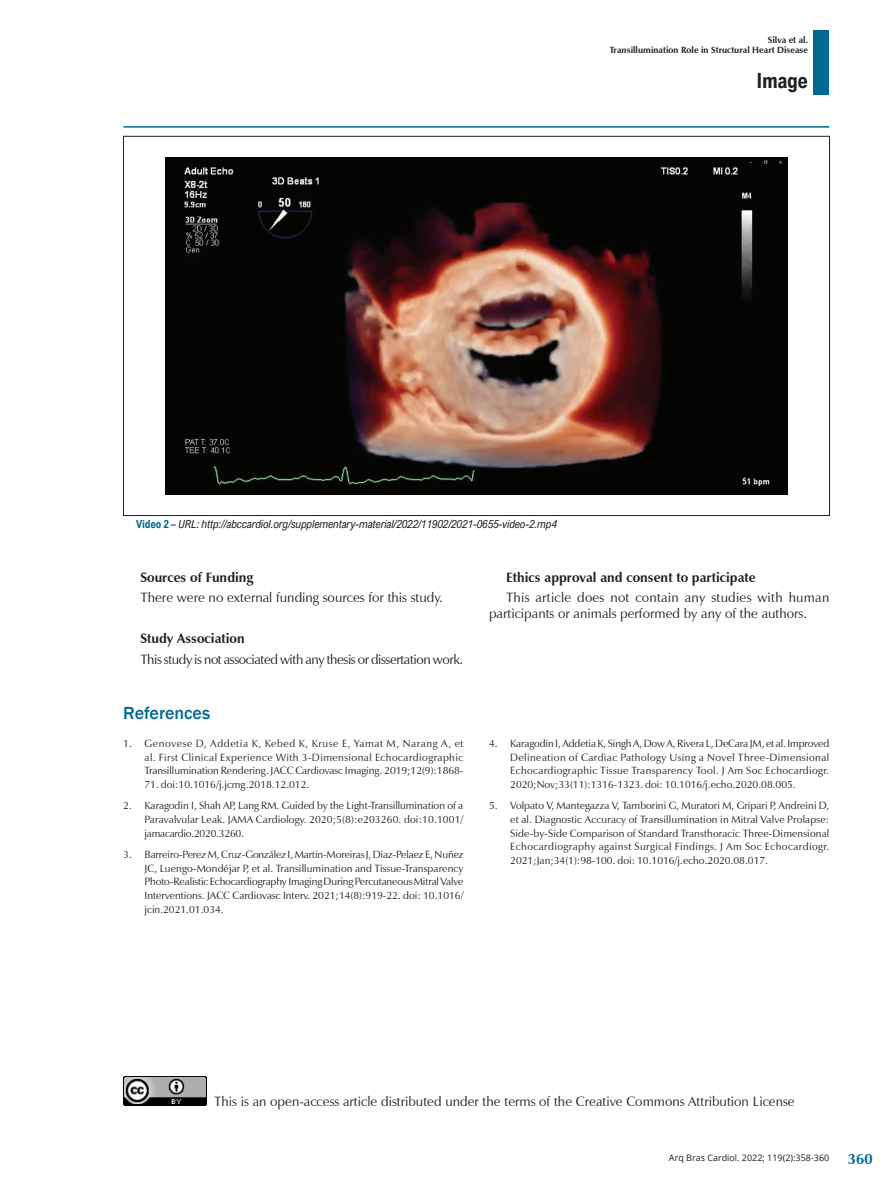
<style>
.page{position:relative;width:893px;height:1191px;background:#fff}
.page>*{position:absolute;margin:0;border:0;box-sizing:border-box;transform-origin:0 0}
.t1{font:700 21px "Arial Nova Cond";letter-spacing:-.02em;color:#231f20}
._02_-_TITULO_-_MATER{font:500 18px "Franklin Gothic";color:#006991}
.t2{font:700 15px "Zapf Humanist 601 BT";color:#006991}
._01-TEXTO_BASICO{font:13.5px/16.2px "Zapf Humanist 601 BT";color:#231f20}
._04_-_SUBTITULO_SECU{font:700 13.5px "Zapf Humanist 601 BT";color:#231f20}
._01-TEXTO_BASICO-2{font:13.5px "Zapf Humanist 601 BT";letter-spacing:-.03em;color:#231f20}
._06_-_LEGENDA_FIGURA{font:italic 11.25px "Arial Nova Cond";letter-spacing:-.01em;color:#231f20}
._05_-_REFERENCIAS{font:10.5px/13.5px "Zapf Humanist 601 BT";color:#231f20;text-align:justify}
.t3{font:700 9px/10.8px "Zapf Humanist 601 BT";color:#231f20;text-align:right}
.t4{font:9px "Open Sans";color:#231f20}
.s1{font-weight:700;font-style:normal;color:#006991}
</style>
<div class="page">
<hr style="left:123px;top:126px;width:706px;height:2px;background:#006991">
<div style="left:813px;top:30px;width:16px;height:64px;background:#006991"></div>
<img style="left:123px;top:1076px;width:84px;height:30px">
<img style="left:165px;top:157px;width:623px;height:337px">
<p class="t3" style="left:609px;top:34px;width:200px">Silva et al.<br>Transillumination Role in Structural Heart Disease</p>
<h1 class="t1" style="left:756px;top:67px;width:53px">Image</h1>
<p class="_06_-_LEGENDA_FIGURA" style="left:136px;top:517px;width:422px"><span class="s1">Video 2 –</span> URL: http://abccardiol.org/supplementary-material/2022/11902/2021-0655-video-2.mp4</p>
<p class="_04_-_SUBTITULO_SECU" style="left:140px;top:569px;width:115px">Sources of Funding</p>
<p class="_01-TEXTO_BASICO" style="left:140px;top:589px;width:304px">There were no external funding sources for this study.</p>
<p class="_04_-_SUBTITULO_SECU" style="left:140px;top:630px;width:106px">Study Association</p>
<p class="_01-TEXTO_BASICO-2" style="left:140px;top:650px;width:324px">This study is not associated with any thesis or dissertation work.</p>
<p class="_02_-_TITULO_-_MATER" style="left:123px;top:702px;width:88px">References</p>
<p class="_05_-_REFERENCIAS" style="left:145px;top:736px;width:321px;text-indent:-21px">1. Genovese D, Addetia K, Kebed K, Kruse E, Yamat M, Narang A, et al. First Clinical Experience With 3-Dimensional Echocardiographic Transillumination Rendering. JACC Cardiovasc Imaging. 2019;12(9):1868-</p>
<p class="_05_-_REFERENCIAS" style="left:145px;top:777px;width:166px">71. doi:10.1016/j.jcmg.2018.12.012.</p>
<p class="_05_-_REFERENCIAS" style="left:145px;top:799px;width:321px;text-indent:-21px">2. Karagodin I, Shah AP, Lang RM. Guided by the Light-Transillumination of a Paravalvular Leak. JAMA Cardiology. 2020;5(8):e203260. doi:10.1001/ jamacardio.2020.3260.</p>
<p class="_05_-_REFERENCIAS" style="left:145px;top:848px;width:321px;text-indent:-21px">3. Barreiro-Perez M, Cruz-González I, Martin-Moreiras J, Diaz-Pelaez E, Nuñez JC, Luengo-Mondéjar P, et al. Transillumination and Tissue-Transparency Photo-Realistic Echocardiography Imaging During Percutaneous Mitral Valve Interventions. JACC Cardiovasc Interv. 2021;14(8):919-22. doi: 10.1016/ jcin.2021.01.034.</p>
<p class="_04_-_SUBTITULO_SECU" style="left:506px;top:569px;width:251px">Ethics approval and consent to participate</p>
<p class="_01-TEXTO_BASICO" style="left:489px;top:589px;width:342px;text-indent:17px">This article does not contain any studies with human participants or animals performed by any of the authors.</p>
<p class="_05_-_REFERENCIAS" style="left:510px;top:736px;width:321px;text-indent:-21px">4. Karagodin I, Addetia K, Singh A, Dow A, Rivera L, DeCara JM, et al. Improved Delineation of Cardiac Pathology Using a Novel Three-Dimensional Echocardiographic Tissue Transparency Tool. J Am Soc Echocardiogr.<br>2020;Nov;33(11):1316-1323. doi: 10.1016/j.echo.2020.08.005.</p>
<p class="_05_-_REFERENCIAS" style="left:510px;top:799px;width:321px;text-indent:-21px">5. Volpato V, Mantegazza V, Tamborini G, Muratori M, Gripari P, Andreini D, et al. Diagnostic Accuracy of Transillumination in Mitral Valve Prolapse:<br>Side-by-Side Comparison of Standard Transthoracic Three-Dimensional Echocardiography against Surgical Findings. J Am Soc Echocardiogr.<br>2021;Jan;34(1):98-100. doi: 10.1016/j.echo.2020.08.017.</p>
<p class="_01-TEXTO_BASICO" style="left:214px;top:1093px;width:582px">This is an open-access article distributed under the terms of the Creative Commons Attribution License</p>
<p class="t4" style="left:669px;top:1152px;width:162px">Arq Bras Cardiol. 2022; 119(2):358-360</p>
<h3 class="t2" style="left:848px;top:1149px;width:26px">360</h3>
</div>
